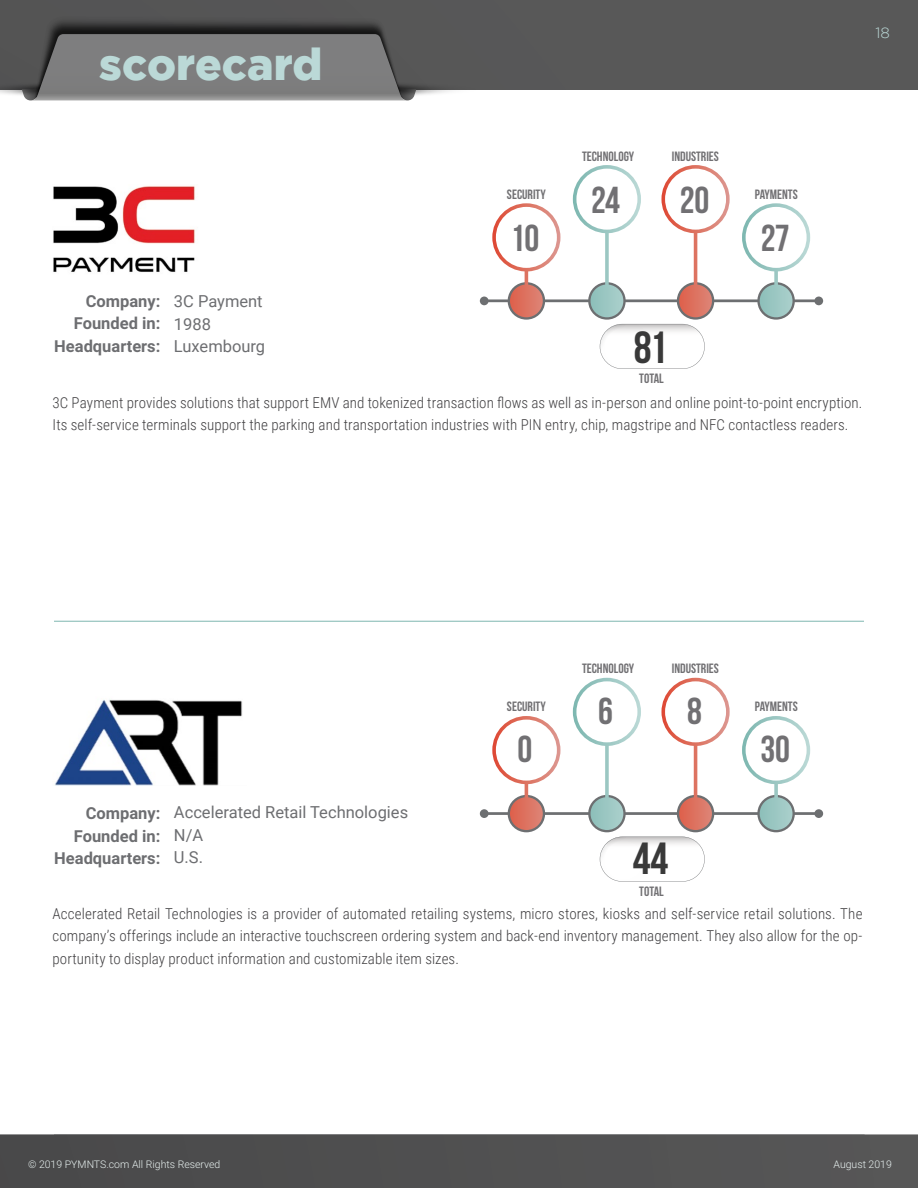
<style>
.page{position:relative;width:918px;height:1188px;background:#fff}
.page>*{position:absolute;margin:0;border:0;box-sizing:border-box;transform-origin:0 0}
.t1{font:700 45px "Bebas Neue";color:#393939}
.t2{font:900 44.25px "Gotham";color:#bbd9d7}
.t3{font:700 37.5px "Bebas Neue";letter-spacing:-.02em;color:#717073}
.t4{font:700 16.5px/22.5px "Roboto";color:#6d6e71;text-align:right}
.t5{font:16.5px "Roboto";color:#6d6e71}
.Body{font:300 15px/22.5px "Roboto Condensed";letter-spacing:.005em;color:#414042}
.t6{font:300 15px "Gotham";color:#bbd9d7}
.t7{font:700 13.5px "Bebas Neue";color:#717073}
.t8{font:300 10.5px "Roboto";color:#e8f1f0}
</style>
<div class="page">
<svg style="left:480px;top:165px;width:343px;height:204px"></svg>
<svg style="left:480px;top:678px;width:343px;height:204px"></svg>
<hr style="left:54px;top:621px;width:810px;height:1px;background:#7eb7b0">
<hr style="left:54px;top:1134px;width:811px;height:1px;background:#a7a9ac">
<div style="left:0;top:0;width:918px;height:89px;background:#585858"></div>
<div style="left:0;top:1135px;width:918px;height:53px;background:#505050"></div>
<svg style="left:0;top:20px;width:489px;height:81px"></svg>
<img style="left:53px;top:186px;width:143px;height:86px">
<img style="left:55px;top:699px;width:188px;height:87px">
<h2 class="t2" style="left:99px;top:39px;width:225px">scorecard</h2>
<p class="t6" style="left:875px;top:24px;width:16px">18</p>
<p class="t4" style="left:54px;top:289px;width:108px">Company:<br>Founded in:<br>Headquarters:</p>
<p class="t5" style="left:174px;top:290px;width:90px">3C Payment</p>
<p class="t5" style="left:174px;top:312px;width:39px">1988</p>
<p class="t5" style="left:174px;top:335px;width:93px">Luxembourg</p>
<p class="t7" style="left:507px;top:187px;width:40px">SECURITY</p>
<p class="t3" style="left:510px;top:217px;width:30px">10</p>
<p class="t7" style="left:582px;top:149px;width:54px">TECHNOLOGY</p>
<p class="t3" style="left:591px;top:179px;width:30px">24</p>
<p class="t7" style="left:672px;top:149px;width:49px">INDUSTRIES</p>
<p class="t3" style="left:680px;top:179px;width:31px">20</p>
<p class="t1" style="left:634px;top:322px;width:35px">81</p>
<p class="t7" style="left:639px;top:371px;width:26px">TOTAL</p>
<p class="t7" style="left:755px;top:187px;width:45px">PAYMENTS</p>
<p class="t3" style="left:761px;top:217px;width:30px">27</p>
<p class="Body" style="left:52px;top:390px;width:811px">3C Payment provides solutions that support EMV and tokenized transaction flows as well as in-person and online point-to-point encryption.<br>Its self-service terminals support the parking and transportation industries with PIN entry, chip, magstripe and NFC contactless readers.</p>
<p class="t4" style="left:54px;top:801px;width:108px">Company:<br>Founded in:<br>Headquarters:</p>
<p class="t5" style="left:174px;top:801px;width:236px">Accelerated Retail Technologies</p>
<p class="t5" style="left:174px;top:824px;width:31px">N/A</p>
<p class="t5" style="left:174px;top:846px;width:31px">U.S.</p>
<p class="t7" style="left:507px;top:699px;width:40px">SECURITY</p>
<p class="t3" style="left:517px;top:729px;width:16px">0</p>
<p class="t7" style="left:582px;top:661px;width:54px">TECHNOLOGY</p>
<p class="t3" style="left:598px;top:691px;width:16px">6</p>
<p class="t7" style="left:672px;top:661px;width:49px">INDUSTRIES</p>
<p class="t3" style="left:687px;top:691px;width:16px">8</p>
<p class="t1" style="left:633px;top:834px;width:37px">44</p>
<p class="t7" style="left:639px;top:884px;width:26px">TOTAL</p>
<p class="t7" style="left:755px;top:699px;width:45px">PAYMENTS</p>
<p class="t3" style="left:760px;top:729px;width:31px">30</p>
<p class="Body" style="left:52px;top:902px;width:812px;text-align:justify">Accelerated Retail Technologies is a provider of automated retailing systems, micro stores, kiosks and self-service retail solutions. The company’s offerings include an interactive touchscreen ordering system and back-end inventory management. They also allow for the op&shy;portunity to display product information and customizable item sizes.</p>
<p class="t8" style="left:28px;top:1157px;width:194px">© 2019 PYMNTS.com All Rights Reserved</p>
<p class="t8" style="left:834px;top:1157px;width:60px">August 2019</p>
</div>
